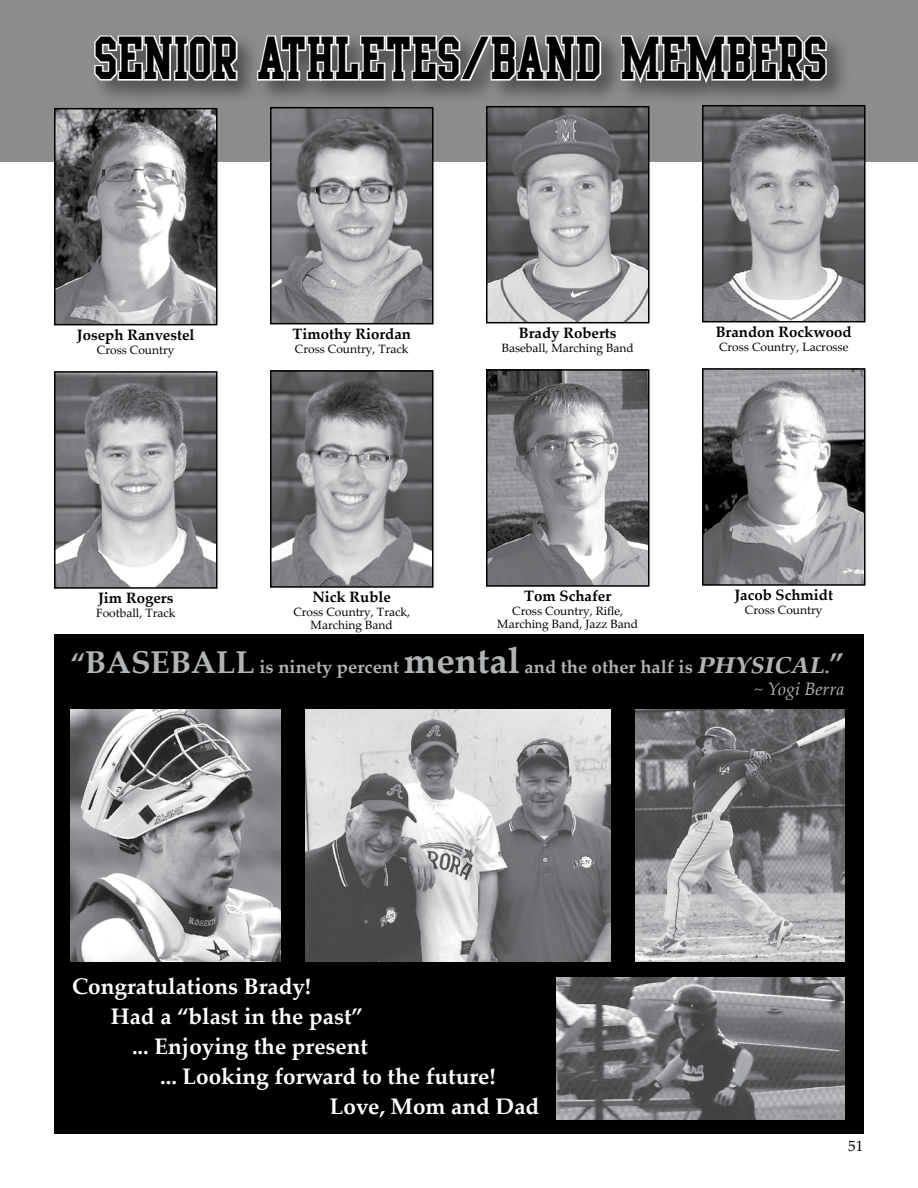
<style>
.page{position:relative;width:918px;height:1188px;background:#fff}
.page>*{position:absolute;margin:0;border:0;box-sizing:border-box;transform-origin:0 0}
.t1{font:51.15px "Academy";letter-spacing:.01em;color:#000;scale:.91 1}
.t2{font:700 22.5px "Palatino Linotype";color:#fff}
.t3{font:700 18px/21.6px "Palatino Linotype";color:#b1b4b6;text-align:right}
.t4{font:700 15px "Palatino Linotype";color:#000}
.t5{font:15px "Palatino Linotype";color:#000}
.t6{font:12px/13.5px "Palatino Linotype";color:#000;text-align:center}
.s1{font-size:28.5px}
.s2{font-size:31.5px}
.s3{font-size:36px}
.s4{font-style:italic;font-size:34.5px}
.s5{font-weight:400;font-style:italic}
</style>
<div class="page">
<div style="left:0;top:0;width:918px;height:162px;background:#8d8d8d"></div>
<div style="left:90px;top:30px;width:762px;height:76px;background:#000;opacity:.5"></div>
<svg style="left:93px;top:34px;width:146px;height:48px;background:#afafaf"></svg>
<svg style="left:256px;top:33px;width:348px;height:49px"></svg>
<svg style="left:619px;top:34px;width:211px;height:53px;background:#a5a5a5"></svg>
<img style="left:57px;top:111px;width:158px;height:211px">
<div style="left:54px;top:108px;width:164px;height:217px;border:2px solid #000"></div>
<img style="left:273px;top:110px;width:158px;height:211px">
<div style="left:270px;top:107px;width:164px;height:217px;border:2px solid #000"></div>
<img style="left:489px;top:109px;width:158px;height:211px">
<div style="left:486px;top:106px;width:164px;height:217px;border:2px solid #000"></div>
<img style="left:705px;top:108px;width:158px;height:211px">
<div style="left:702px;top:105px;width:164px;height:217px;border:2px solid #000"></div>
<div style="left:54px;top:634px;width:809px;height:500px;background:#000"></div>
<img style="left:57px;top:374px;width:158px;height:212px">
<div style="left:54px;top:371px;width:164px;height:218px;border:2px solid #000"></div>
<img style="left:273px;top:373px;width:158px;height:212px">
<div style="left:270px;top:370px;width:164px;height:218px;border:2px solid #000"></div>
<img style="left:489px;top:372px;width:158px;height:212px">
<div style="left:486px;top:369px;width:164px;height:218px;border:2px solid #000"></div>
<img style="left:705px;top:371px;width:158px;height:212px">
<div style="left:702px;top:368px;width:164px;height:218px;border:2px solid #000"></div>
<img style="left:70px;top:710px;width:211px;height:251px">
<img style="left:635px;top:710px;width:210px;height:251px">
<img style="left:306px;top:710px;width:304px;height:251px">
<img style="left:556px;top:977px;width:289px;height:142px">
<h1 class="t1" style="left:93px;top:25px;width:806px">SENIOR ATHLETES/BAND MEMBERS</h1>
<p class="t4" style="left:77px;top:324px;width:119px">Joseph Ranvestel</p>
<p class="t6" style="left:97px;top:342px;width:79px">Cross Country</p>
<p class="t4" style="left:292px;top:323px;width:120px">Timothy Riordan</p>
<p class="t6" style="left:295px;top:341px;width:115px">Cross Country, Track</p>
<p class="t4" style="left:519px;top:322px;width:99px">Brady Roberts</p>
<p class="t6" style="left:502px;top:340px;width:133px">Baseball, Marching Band</p>
<p class="t4" style="left:716px;top:321px;width:138px">Brandon Rockwood</p>
<p class="t6" style="left:719px;top:339px;width:131px">Cross Country, Lacrosse</p>
<p class="t4" style="left:734px;top:585px;width:100px">Jacob Schmidt</p>
<p class="t6" style="left:745px;top:603px;width:79px">Cross Country</p>
<h3 class="t3" style="left:70px;top:656px;width:776px"><span class="s1">“</span><span class="s2">BASEBALL</span> is ninety percent <span class="s3">mental</span> and the other half is <span class="s4">physical</span>.<span class="s1">” </span><span class="s5">~ Yogi Berra</span></h3>
<p class="t4" style="left:524px;top:586px;width:89px">Tom Schafer</p>
<p class="t6" style="left:497px;top:604px;width:142px">Cross Country, Rifle,<br>Marching Band, Jazz Band</p>
<p class="t4" style="left:312px;top:587px;width:80px">Nick Ruble</p>
<p class="t6" style="left:293px;top:605px;width:118px">Cross Country, Track,<br>Marching Band</p>
<p class="t4" style="left:98px;top:588px;width:77px">Jim Rogers</p>
<p class="t6" style="left:96px;top:606px;width:81px">Football, Track</p>
<h2 class="t2" style="left:72px;top:970px;width:241px">Congratulations Brady!</h2>
<h2 class="t2" style="left:111px;top:1000px;width:253px">Had a “blast in the past”</h2>
<h2 class="t2" style="left:132px;top:1030px;width:238px">... Enjoying the present</h2>
<h2 class="t2" style="left:160px;top:1060px;width:337px">... Looking forward to the future!</h2>
<h2 class="t2" style="left:330px;top:1090px;width:211px">Love, Mom and Dad</h2>
<p class="t5" style="left:848px;top:1135px;width:16px">51</p>
</div>
